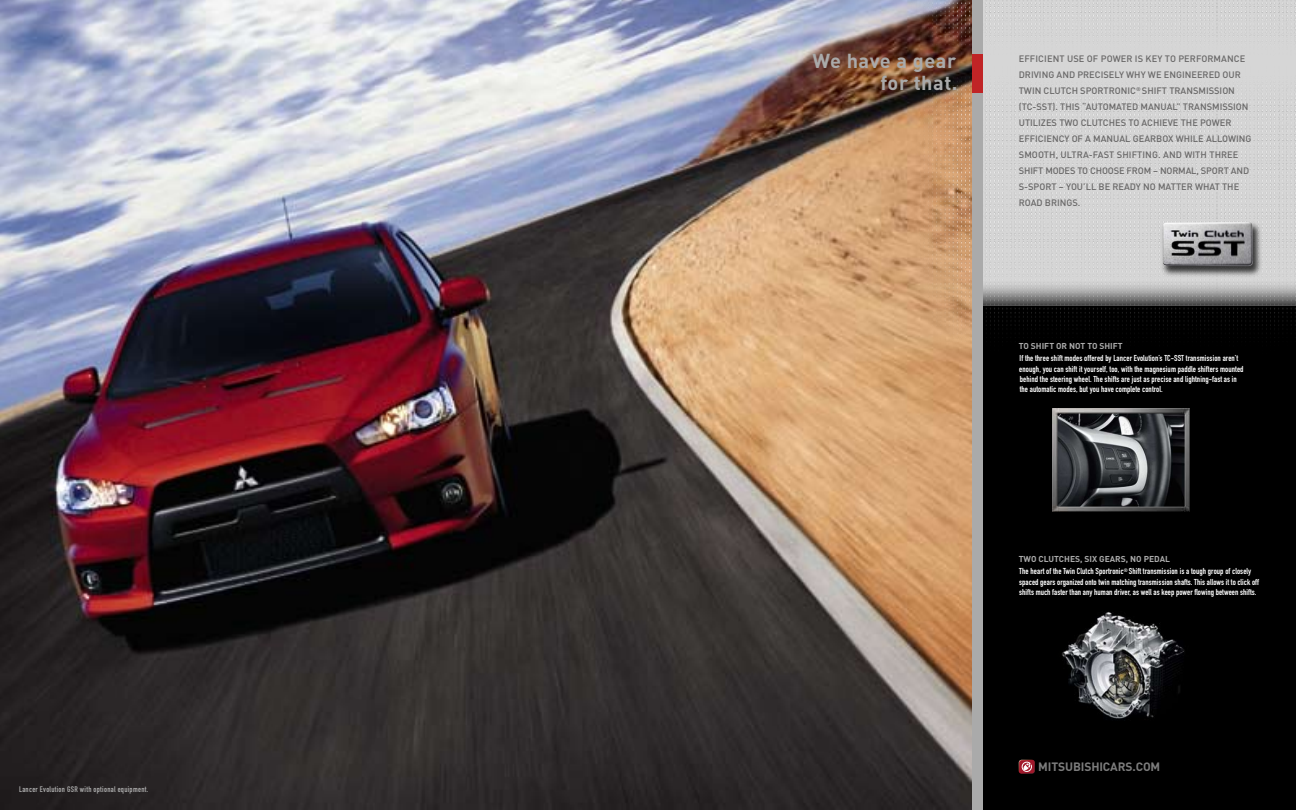
<style>
.page{position:relative;width:1296px;height:810px;background:#fff}
.page>*{position:absolute;margin:0;border:0;box-sizing:border-box;transform-origin:0 0}
.t1{font:700 20px/22px "DIN";letter-spacing:.025em;color:#aaa;text-align:right}
.t2{font:700 12px "DIN";letter-spacing:-.01em;color:#7c7c7c}
.t3{font:500 9.2px/16px "DIN";color:#686767}
.t4{font:8.5px/10.2px "DIN Engschrift";letter-spacing:.01em;color:#fff}
.t5{font:8px "DIN Engschrift";letter-spacing:.04em;color:#aaa}
.s1{font-family:"DIN";font-weight:700;color:#aaa}
</style>
<div class="page">
<img style="left:0;top:0;width:972px;height:810px">
<div style="left:972px;top:0;width:324px;height:810px;background:#000"></div>
<img style="left:894px;top:0;width:402px;height:354px">
<div style="left:972px;top:0;width:11px;height:810px;background:#aaa"></div>
<div style="left:972px;top:54px;width:11px;height:38px;background:#c02426"></div>
<div style="left:1160px;top:221px;width:103px;height:57px;background:#000;opacity:.75"></div>
<img style="left:1163px;top:222px;width:90px;height:44px">
<img style="left:1062px;top:612px;width:123px;height:107px">
<svg style="left:1019px;top:760px;width:16px;height:14px"></svg>
<img style="left:1053px;top:409px;width:136px;height:103px">
<p class="t5" style="left:19px;top:785px;width:131px">Lancer Evolution GSR with optional equipment.</p>
<p class="t1" style="left:813px;top:49px;width:146px">We have a gear for that.</p>
<p class="t3" style="left:1019px;top:50px;width:234px">EFFICIENT USE OF POWER IS KEY TO PERFORMANCE DRIVING AND PRECISELY WHY WE ENGINEERED OUR TWIN CLUTCH SPORTRONIC<sup>®</sup> SHIFT TRANSMISSION (TC-SST). THIS “AUTOMATED MANUAL” TRANSMISSION UTILIZES TWO CLUTCHES TO ACHIEVE THE POWER EFFICIENCY OF A MANUAL GEARBOX WHILE ALLOWING SMOOTH, ULTRA-FAST SHIFTING. AND WITH THREE SHIFT MODES TO CHOOSE FROM – NORMAL, SPORT AND S-SPORT – YOU’LL BE READY NO MATTER WHAT THE ROAD BRINGS.</p>
<p class="t4" style="left:1019px;top:340px;width:221px;line-height:12.4px"><span class="s1">To Shift or Not to Shift<br></span>If the three shift modes offered by Lancer Evolution’s TC-SST transmission aren’t</p>
<p class="t4" style="left:1019px;top:364px;width:226px">enough, you can shift it yourself, too, with the magnesium paddle shifters mounted behind the steering wheel. The shifts are just as precise and lightning-fast as in the automatic modes, but you have complete control.</p>
<p class="t4" style="left:1019px;top:553px;width:234px;line-height:12.4px"><span class="s1">TWO CLUTCH ES, SIX GEARS, NO PEDAL<br></span>The heart of the Twin Clutch Sportronic<sup>®</sup> Shift transmission is a tough group of closely</p>
<p class="t4" style="left:1019px;top:577px;width:241px">spaced gears organized onto twin matching transmission shafts. This allows it to click off shifts much faster than any human driver, as well as keep power flowing between shifts.</p>
<p class="t2" style="left:1038px;top:758px;width:124px">MITSUBISHICARS.COM</p>
</div>
